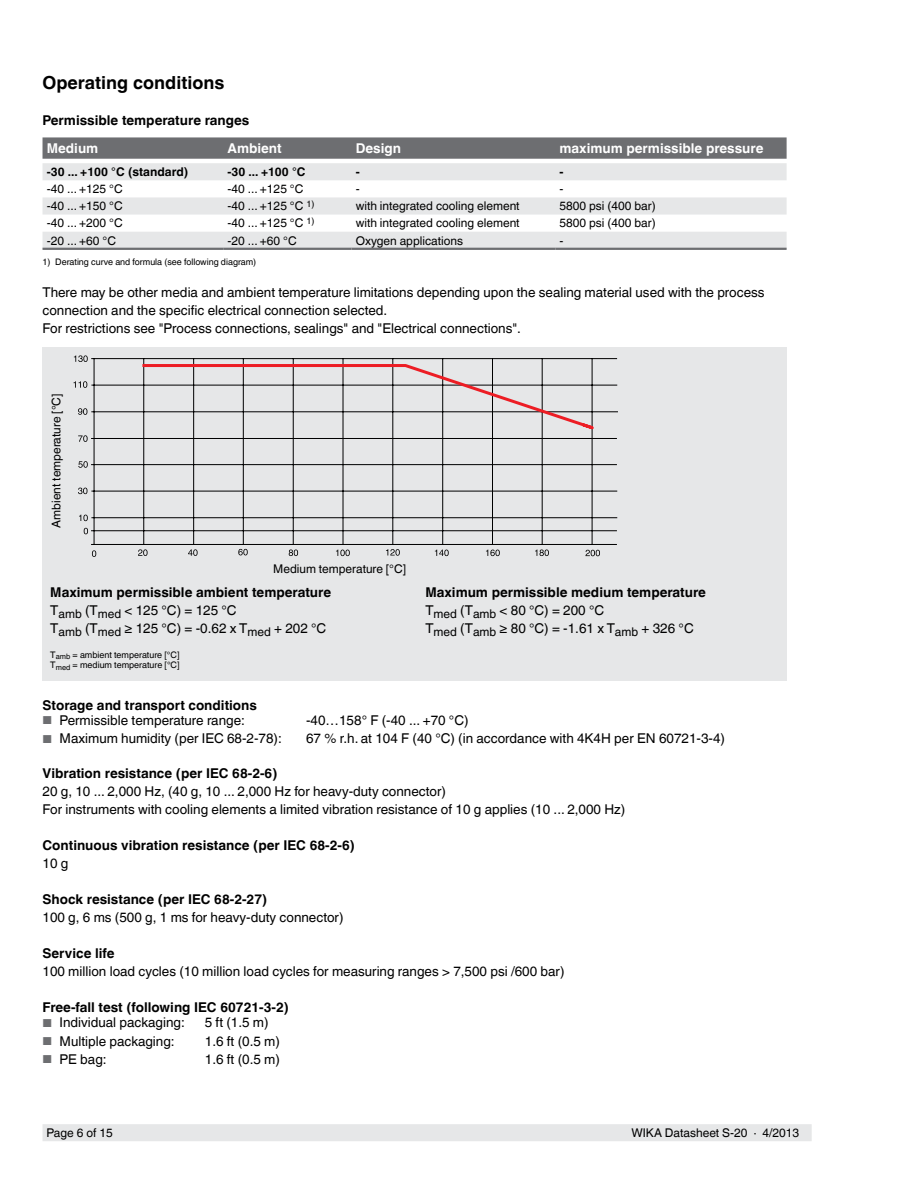
<style>
.page{position:relative;width:918px;height:1188px;background:#fff}
.page>*{position:absolute;margin:0;border:0;box-sizing:border-box;transform-origin:0 0}
.t1{font:700 18px "Helvetica World";color:#000}
.t2{font:13.5px/18px "Helvetica World";color:#000}
.t3{font:700 13.5px "Helvetica World";color:#000}
.t4{font:700 13.5px "Helvetica World";color:#fff}
.t5{font:12px "Helvetica World";color:#000}
.t6{font:700 12px "Helvetica World";color:#000}
.t7{font:9px/10.5px "Helvetica World";color:#000}
.s1{font-weight:700}
.s2{font-size:11.55px;color:#6d6e71}
</style>
<div class="page">
<div style="left:43px;top:1124px;width:769px;height:17px;background:#e6e7e8"></div>
<div style="left:43px;top:347px;width:744px;height:333px;background:#e6e7e8"></div>
<svg style="left:43px;top:137px;width:744px;height:22px;background:#717275"></svg>
<svg style="left:43px;top:163px;width:744px;height:85px;fill:#e6e7e8"></svg>
<hr style="left:43px;top:248px;width:180px;height:2px;background:#6d6e71">
<hr style="left:223px;top:248px;width:129px;height:2px;background:#6d6e71">
<hr style="left:352px;top:248px;width:203px;height:2px;background:#6d6e71">
<hr style="left:555px;top:248px;width:232px;height:2px;background:#6d6e71">
<hr style="left:91px;top:358px;width:526px;height:1px;background:#000">
<hr style="left:91px;top:385px;width:526px;height:1px;background:#000">
<hr style="left:91px;top:411px;width:527px;height:1px;background:#000">
<hr style="left:91px;top:438px;width:526px;height:1px;background:#000">
<hr style="left:91px;top:464px;width:526px;height:1px;background:#000">
<hr style="left:91px;top:491px;width:526px;height:1px;background:#000">
<hr style="left:91px;top:517px;width:526px;height:1px;background:#000">
<hr style="left:91px;top:530px;width:526px;height:1px;background:#000">
<hr style="left:91px;top:544px;width:526px;height:1px;background:#000">
<hr style="left:94px;top:358px;width:1px;height:186px;background:#000">
<hr style="left:143px;top:359px;width:1px;height:186px;background:#000">
<hr style="left:193px;top:359px;width:1px;height:186px;background:#000">
<hr style="left:243px;top:359px;width:1px;height:185px;background:#000">
<hr style="left:293px;top:358px;width:1px;height:186px;background:#000">
<hr style="left:343px;top:358px;width:1px;height:186px;background:#000">
<hr style="left:392px;top:358px;width:1px;height:186px;background:#000">
<hr style="left:442px;top:359px;width:1px;height:185px;background:#000">
<hr style="left:492px;top:358px;width:1px;height:186px;background:#000">
<hr style="left:542px;top:358px;width:1px;height:186px;background:#000">
<hr style="left:592px;top:359px;width:1px;height:186px;background:#000">
<svg style="left:139px;top:363px;width:457px;height:69px"></svg>
<svg style="left:74px;top:355px;width:14px;height:7px"></svg>
<svg style="left:74px;top:381px;width:13px;height:7px"></svg>
<svg style="left:78px;top:408px;width:9px;height:7px"></svg>
<svg style="left:78px;top:435px;width:10px;height:7px"></svg>
<svg style="left:78px;top:461px;width:10px;height:7px"></svg>
<svg style="left:78px;top:488px;width:9px;height:6px"></svg>
<svg style="left:79px;top:515px;width:9px;height:6px"></svg>
<svg style="left:84px;top:528px;width:4px;height:6px"></svg>
<svg style="left:92px;top:550px;width:4px;height:7px"></svg>
<svg style="left:138px;top:549px;width:10px;height:7px"></svg>
<svg style="left:188px;top:549px;width:10px;height:7px"></svg>
<svg style="left:238px;top:549px;width:10px;height:6px"></svg>
<svg style="left:289px;top:550px;width:9px;height:6px"></svg>
<svg style="left:336px;top:550px;width:14px;height:6px"></svg>
<svg style="left:386px;top:549px;width:14px;height:7px"></svg>
<svg style="left:435px;top:550px;width:14px;height:6px"></svg>
<svg style="left:486px;top:550px;width:14px;height:6px"></svg>
<svg style="left:535px;top:550px;width:14px;height:6px"></svg>
<svg style="left:585px;top:550px;width:15px;height:6px"></svg>
<h1 class="t1" style="left:43px;top:73px;width:183px">Operating conditions</h1>
<p class="t3" style="left:43px;top:113px;width:208px">Permissible temperature ranges</p>
<p class="t4" style="left:47px;top:140px;width:53px">Medium</p>
<p class="t4" style="left:227px;top:140px;width:56px">Ambient</p>
<p class="t4" style="left:356px;top:140px;width:47px">Design</p>
<p class="t4" style="left:560px;top:140px;width:205px">maximum permissible pressure</p>
<p class="t6" style="left:47px;top:165px;width:143px">-30 ... +100 °C (standard)</p>
<p class="t6" style="left:227px;top:165px;width:80px">-30 ... +100 °C</p>
<p class="t6" style="left:356px;top:165px;width:5px">-</p>
<p class="t6" style="left:560px;top:165px;width:5px">-</p>
<p class="t5" style="left:47px;top:182px;width:77px">-40 ... +125 °C</p>
<p class="t5" style="left:227px;top:182px;width:77px">-40 ... +125 °C</p>
<p class="t5" style="left:356px;top:182px;width:5px">-</p>
<p class="t5" style="left:560px;top:182px;width:5px">-</p>
<p class="t5" style="left:47px;top:199px;width:77px">-40 ... +150 °C</p>
<p class="t5" style="left:227px;top:199px;width:88px">-40 ... +125 °C <sup>1)</sup></p>
<p class="t5" style="left:356px;top:199px;width:165px">with integrated cooling element</p>
<p class="t5" style="left:560px;top:199px;width:98px">5800 psi (400 bar)</p>
<p class="t5" style="left:47px;top:216px;width:77px">-40 ... +200 °C</p>
<p class="t5" style="left:227px;top:216px;width:88px">-40 ... +125 °C <sup>1)</sup></p>
<p class="t5" style="left:356px;top:216px;width:165px">with integrated cooling element</p>
<p class="t5" style="left:560px;top:216px;width:98px">5800 psi (400 bar)</p>
<p class="t5" style="left:47px;top:233px;width:71px">-20 ... +60 °C</p>
<p class="t5" style="left:227px;top:233px;width:71px">-20 ... +60 °C</p>
<p class="t5" style="left:356px;top:233px;width:109px">Oxygen applications</p>
<p class="t5" style="left:560px;top:233px;width:5px">-</p>
<p class="t7" style="left:43px;top:256px;width:215px">1) Derating curve and formula (see following diagram)</p>
<p class="t2" style="left:43px;top:283px;width:724px">There may be other media and ambient temperature limitations depending upon the sealing material used with the process connection and the specific electrical connection selected.<br>For restrictions see "Process connections, sealings" and "Electrical connections".</p>
<p class="t5" style="left:49px;top:528px;width:136px;rotate:-90deg">Ambient temperature [°C]</p>
<p class="t5" style="left:273px;top:562px;width:134px">Medium temperature [°C]</p>
<p class="t2" style="left:50px;top:584px;width:282px"><span class="s1">Maximum permissible ambient temperature<br></span>T<sub>amb</sub> (T<sub>med</sub> &lt; 125 °C) = 125 °C<br>T<sub>amb</sub> (T<sub>med</sub> ≥ 125 °C) = -0.62 x T<sub>med</sub> + 202 °C</p>
<p class="t7" style="left:50px;top:649px;width:131px">T<sub>amb</sub> = ambient temperature [°C]<br>T<sub>med</sub> = medium temperature [°C]</p>
<p class="t2" style="left:425px;top:584px;width:282px"><span class="s1">Maximum permissible medium temperature<br></span>T<sub>med</sub> (T<sub>amb</sub> &lt; 80 °C) = 200 °C<br>T<sub>med</sub> (T<sub>amb</sub> ≥ 80 °C) = -1.61 x T<sub>amb</sub> + 326 °C</p>
<p class="t3" style="left:43px;top:697px;width:216px">Storage and transport conditions</p>
<p class="t2" style="left:43px;top:712px;width:204px"><span class="s2">■</span> Permissible temperature range:</p>
<p class="t2" style="left:306px;top:712px;width:164px">-40…158° F (-40 ... +70 °C)</p>
<p class="t2" style="left:43px;top:730px;width:241px"><span class="s2">■</span> Maximum humidity (per IEC 68-2-78):</p>
<p class="t2" style="left:306px;top:730px;width:420px">67 % r.h. at 104 F (40 °C) (in accordance with 4K4H per EN 60721-3-4)</p>
<p class="t3" style="left:43px;top:765px;width:236px">Vibration resistance (per IEC 68-2-6)</p>
<p class="t2" style="left:43px;top:782px;width:584px">20 g, 10 ... 2,000 Hz, (40 g, 10 ... 2,000 Hz for heavy-duty connector)<br>For instruments with cooling elements a limited vibration resistance of 10 g applies (10 ... 2,000 Hz)</p>
<p class="t3" style="left:43px;top:837px;width:314px">Continuous vibration resistance (per IEC 68-2-6)</p>
<p class="t2" style="left:43px;top:854px;width:27px">10 g</p>
<p class="t3" style="left:43px;top:891px;width:226px">Shock resistance (per IEC 68-2-27)</p>
<p class="t2" style="left:43px;top:908px;width:302px">100 g, 6 ms (500 g, 1 ms for heavy-duty connector)</p>
<p class="t3" style="left:43px;top:945px;width:73px">Service life</p>
<p class="t2" style="left:43px;top:962px;width:524px">100 million load cycles (10 million load cycles for measuring ranges &gt; 7,500 psi /600 bar)</p>
<p class="t3" style="left:43px;top:999px;width:248px">Free-fall test (following IEC 60721-3-2)</p>
<p class="t2" style="left:43px;top:1014px;width:144px"><span class="s2">■</span> Individual packaging:</p>
<p class="t2" style="left:205px;top:1014px;width:65px">5 ft (1.5 m)</p>
<p class="t2" style="left:43px;top:1032px;width:134px"><span class="s2">■</span> Multiple packaging:</p>
<p class="t2" style="left:205px;top:1032px;width:77px">1.6 ft (0.5 m)</p>
<p class="t2" style="left:43px;top:1050px;width:66px"><span class="s2">■</span> PE bag:</p>
<p class="t2" style="left:205px;top:1050px;width:77px">1.6 ft (0.5 m)</p>
<p class="t5" style="left:47px;top:1126px;width:68px">Page 6 of 15</p>
<p class="t5" style="left:631px;top:1126px;width:169px">WIKA Datasheet S-20 · 4/2013</p>
</div>
